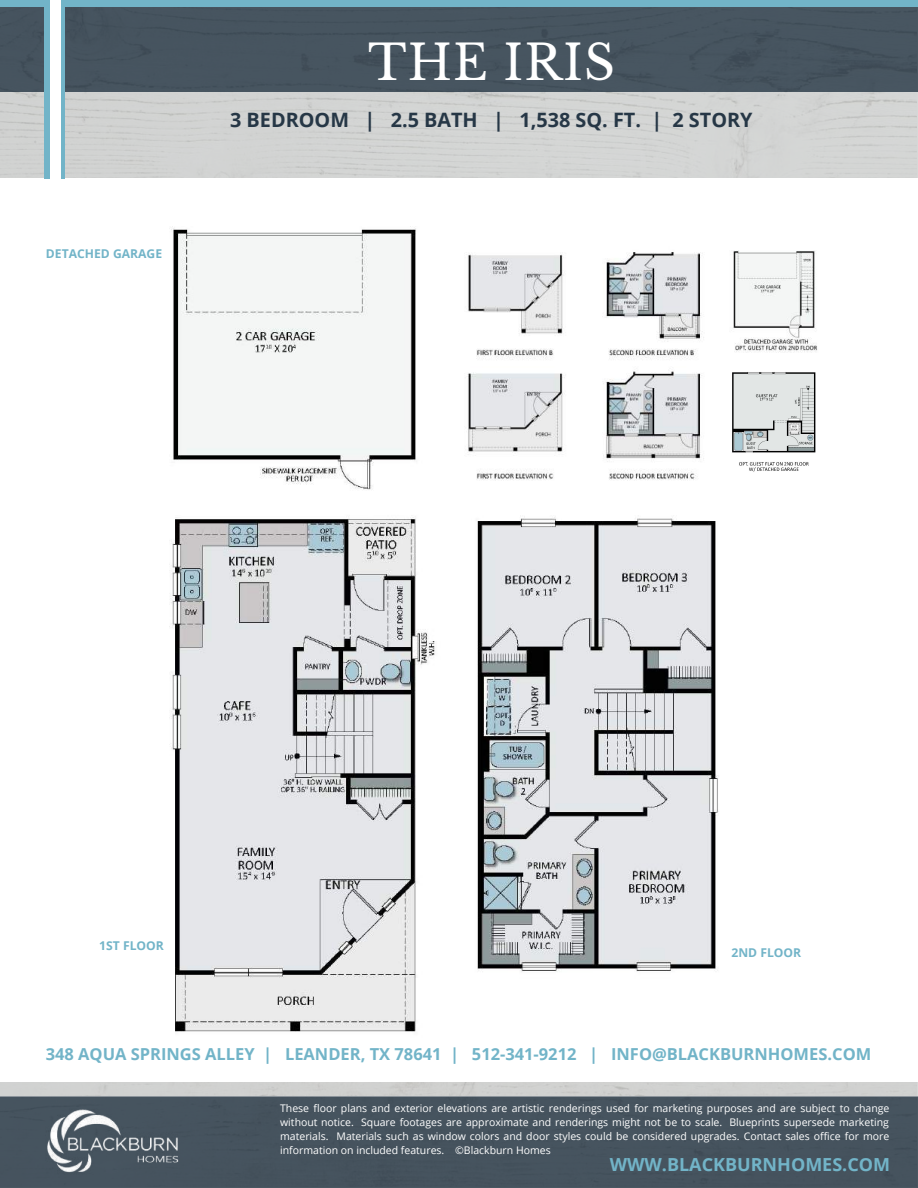
<style>
.page{position:relative;width:918px;height:1188px;background:#fff}
.page>*{position:absolute;margin:0;border:0;box-sizing:border-box;transform-origin:0 0}
.t1{font:48px "Libre Baskerville";letter-spacing:.02em;color:#fff}
.t2{font:700 19.8px "Open Sans";color:#263746}
.t3{font:700 18px "Open Sans";color:#72b4c8}
.t4{font:700 16.5px "Open Sans";color:#72b4c8}
.t5{font:700 12.15px "Open Sans";color:#72b4c8}
.t6{font:10.5px/14px "Open Sans";color:#fff;text-align:justify}
</style>
<div class="page">
<div style="left:0;top:0;width:918px;height:91px;background:#475560"></div>
<div style="left:0;top:1096px;width:918px;height:92px;background:#46535e"></div>
<img style="left:47px;top:1109px;width:132px;height:64px">
<div style="left:0;top:92px;width:918px;height:1004px;background:#d2d3d3"></div>
<div style="left:0;top:178px;width:918px;height:903px;background:#fff"></div>
<div style="left:0;top:0;width:918px;height:6px;background:#72b4c8"></div>
<div style="left:45px;top:0;width:20px;height:178px;background:#72b4c8"></div>
<div style="left:50px;top:0;width:10px;height:849px;background:#fff"></div>
<img style="left:169px;top:226px;width:266px;height:806px">
<img style="left:477px;top:516px;width:242px;height:456px">
<img style="left:467px;top:252px;width:237px;height:229px">
<img style="left:733px;top:250px;width:84px;height:102px">
<img style="left:732px;top:372px;width:84px;height:100px">
<h1 class="t1" style="left:368px;top:33px;width:248px">THE IRIS</h1>
<p class="t5" style="left:46px;top:245px;width:118px">DETACHED GARAGE</p>
<h2 class="t2" style="left:230px;top:106px;width:524px">3 BEDROOM | 2.5 BATH | 1,538 SQ. FT. | 2 STORY</h2>
<p class="t5" style="left:99px;top:937px;width:66px">1ST FLOOR</p>
<p class="t5" style="left:732px;top:944px;width:71px">2ND FLOOR</p>
<h3 class="t4" style="left:46px;top:1042px;width:827px">348 AQUA SPRINGS ALLEY | LEANDER, TX 78641 | 512-341-9212 | INFO@BLACKBURNHOMES.COM</h3>
<p class="t6" style="left:280px;top:1101px;width:611px">These floor plans and exterior elevations are artistic renderings used for marketing purposes and are subject to change without notice. Square footages are approximate and renderings might not be to scale. Blueprints supersede marketing materials. Materials such as window colors and door styles could be considered upgrades. Contact sales office for more information on included features. ©Blackburn Homes</p>
<h3 class="t3" style="left:610px;top:1152px;width:282px">WWW.BLACKBURNHOMES.COM</h3>
</div>
